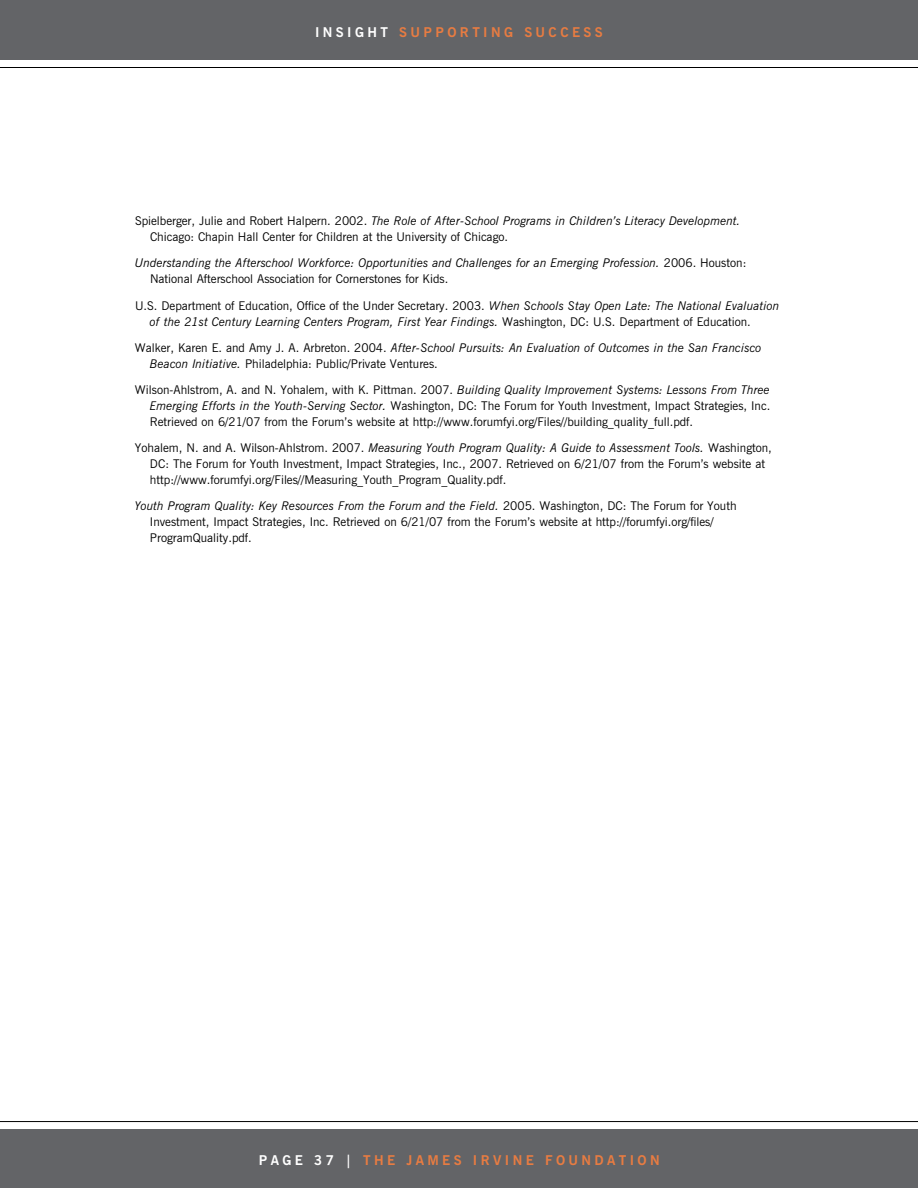
<style>
.page{position:relative;width:918px;height:1188px;background:#fff}
.page>*{position:absolute;margin:0;border:0;box-sizing:border-box;transform-origin:0 0}
.t1{font:700 13.5px "News Gothic BT";letter-spacing:.25em;color:#e87c42}
.t2{font:12px/15.8px "News Gothic BT";color:#000}
.t3{font:italic 12px/15.8px "News Gothic BT";color:#000}
.s1{color:#fff}
.s2{font-style:italic}
.s3{font-style:normal}
</style>
<div class="page">
<hr style="left:0;top:67px;width:918px;height:1px;background:#000">
<div style="left:0;top:0;width:918px;height:59px;background:#636467"></div>
<div style="left:0;top:1130px;width:918px;height:58px;background:#636467"></div>
<hr style="left:0;top:1121px;width:918px;height:1px;background:#000">
<p class="t1" style="left:315px;top:24px;width:289px"><span class="s1">INSIGHT</span> SUPPORTING SUCCESS</p>
<p class="t2" style="left:150px;top:213px;width:592px;text-indent:-15px">Spielberger, Julie and Robert Halpern. 2002. <span class="s2">The Role of After-School Programs in Children’s Literacy Development.<br></span>Chicago: Chapin Hall Center for Children at the University of Chicago.</p>
<p class="t3" style="left:150px;top:255px;width:598px;text-indent:-15px">Understanding the Afterschool Workforce: Opportunities and Challenges for an Emerging Profession. <span class="s3">2006. Houston:<br>National Afterschool Association for Cornerstones for Kids.</span></p>
<p class="t3" style="left:150px;top:298px;width:631px;text-indent:-15px"><span class="s3">U.S. Department of Education, Office of the Under Secretary. 2003.</span> When Schools Stay Open Late: The National Evaluation of the 21st Century Learning Centers Program, First Year Findings. <span class="s3">Washington, DC: U.S. Department of Education.</span></p>
<p class="t3" style="left:150px;top:340px;width:613px;text-indent:-15px"><span class="s3">Walker, Karen E. and Amy J. A. Arbreton. 2004.</span> After-School Pursuits: An Evaluation of Outcomes in the San Francisco<br>Beacon Initiative. <span class="s3">Philadelphia: Public/Private Ventures.</span></p>
<p class="t2" style="left:150px;top:382px;width:622px;text-align:justify;text-indent:-15px">Wilson-Ahlstrom, A. and N. Yohalem, with K. Pittman. 2007. <span class="s2">Building Quality Improvement Systems: Lessons From Three Emerging Efforts in the Youth-Serving Sector.</span> Washington, DC: The Forum for Youth Investment, Impact Strategies, Inc.<br>Retrieved on 6/21/07 from the Forum’s website at http://www.forumfyi.org/Files//building_quality_full.pdf.</p>
<p class="t2" style="left:150px;top:440px;width:623px;text-indent:-15px">Yohalem, N. and A. Wilson-Ahlstrom. 2007. <span class="s2">Measuring Youth Program Quality: A Guide to Assessment Tools.</span> Washington,<br>DC: The Forum for Youth Investment, Impact Strategies, Inc., 2007. Retrieved on 6/21/07 from the Forum’s website at http://www.forumfyi.org/Files//Measuring_Youth_Program_Quality.pdf.</p>
<p class="t2" style="left:150px;top:498px;width:588px;text-indent:-15px"><span class="s2">Youth Program Quality: Key Resources From the Forum and the Field.</span> 2005. Washington, DC: The Forum for Youth<br>Investment, Impact Strategies, Inc. Retrieved on 6/21/07 from the Forum’s website at http://forumfyi.org/files/<br>ProgramQuality.pdf.</p>
<p class="t1" style="left:259px;top:1152px;width:403px"><span class="s1">PAGE 37 |</span> THE JAMES IRVINE FOUNDATION</p>
</div>
